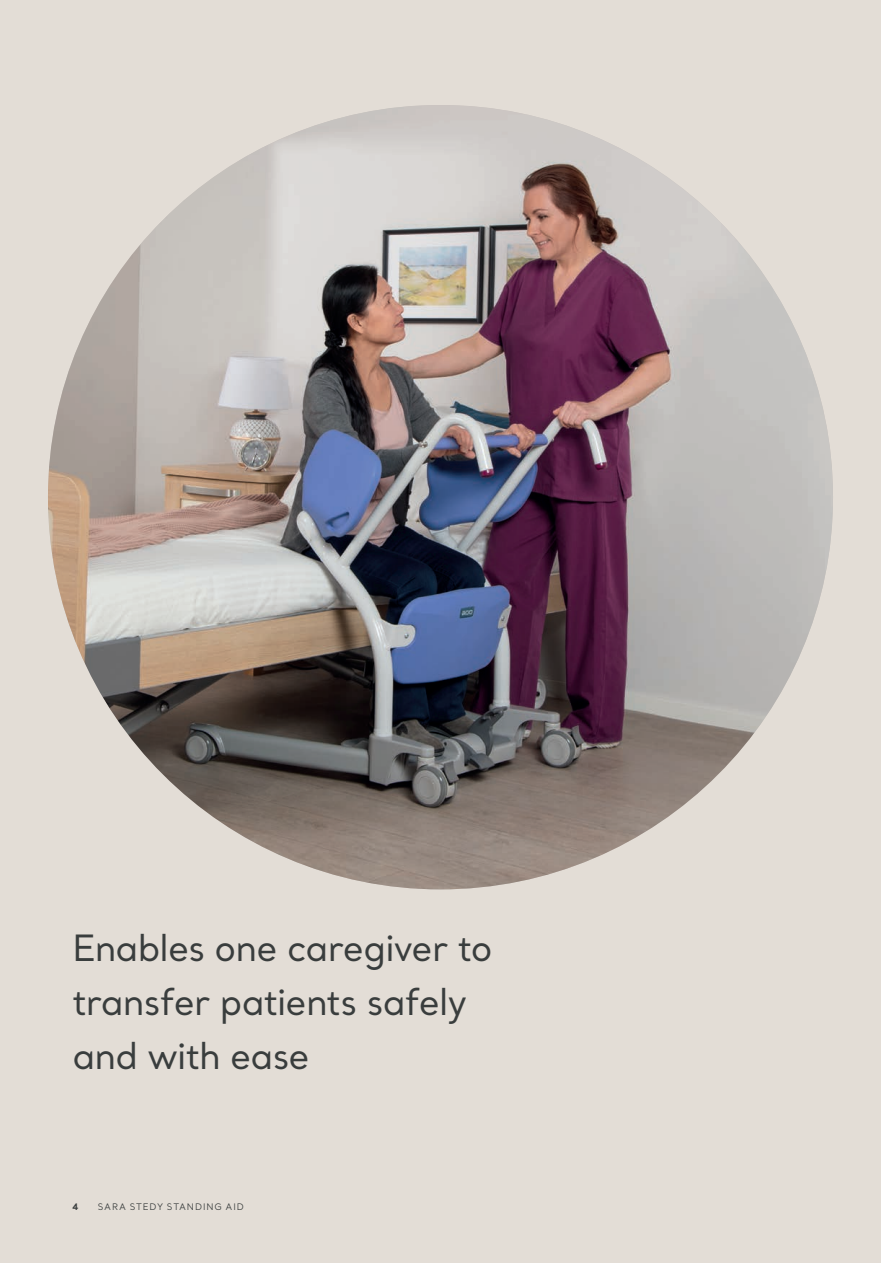
<style>
.page{position:relative;width:881px;height:1263px;background:#fff}
.page>*{position:absolute;margin:0;border:0;box-sizing:border-box;transform-origin:0 0}
.t1{font:36px/54px "Santral";letter-spacing:-.025em;color:#393d3d}
.t2{font:9px "Santral";letter-spacing:.09em;color:#393d3d}
.t3{font:700 9px "Santral";color:#393d3d}
</style>
<div class="page">
<div style="left:0;top:0;width:880px;height:1263px;background:#e3ddd6"></div>
<img style="left:48px;top:105px;width:784px;height:784px;border-radius:392px">
<p class="t1" style="left:72px;top:921px;width:421px">Enables one caregiver to transfer patients safely and with ease</p>
<p class="t3" style="left:72px;top:1200px;width:7px">4</p>
<p class="t2" style="left:98px;top:1201px;width:147px">SARA STEDY STANDING AID</p>
</div>
